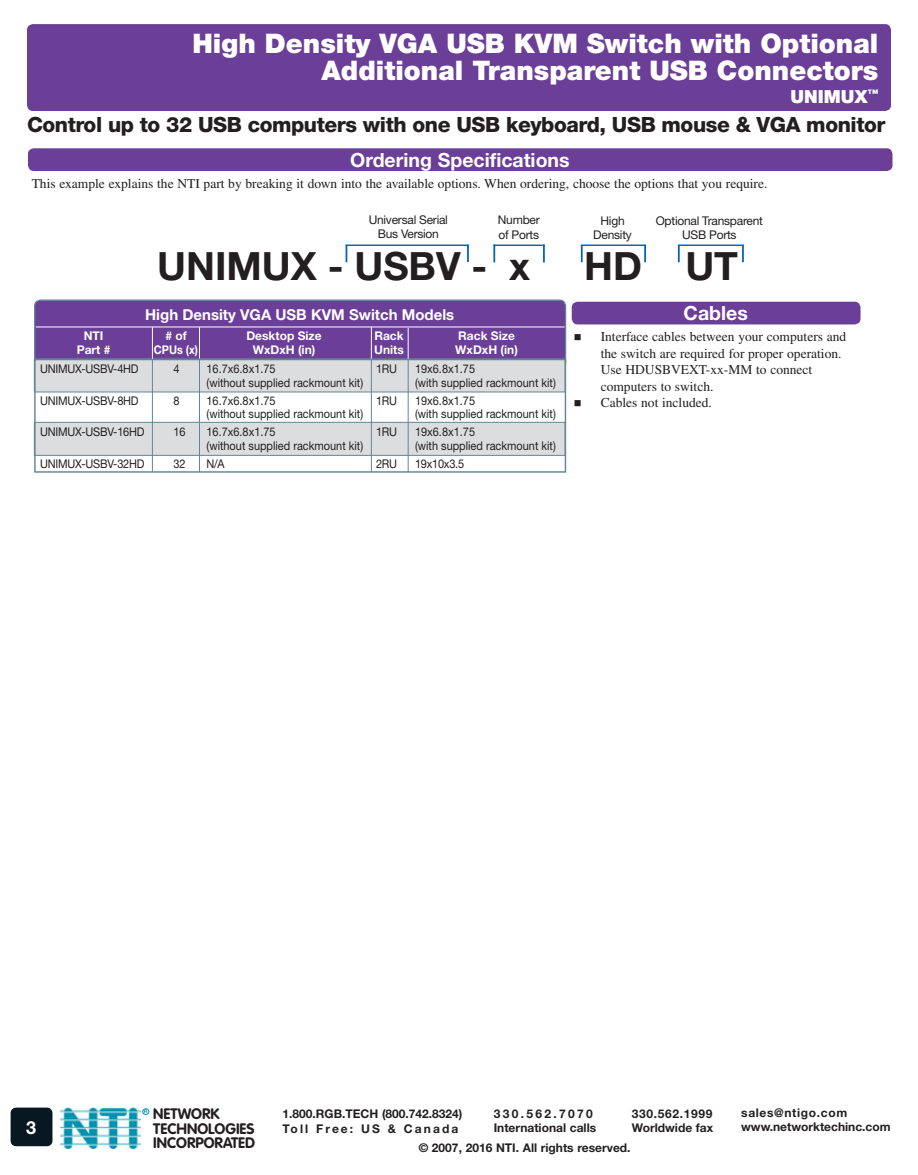
<style>
.page{position:relative;width:918px;height:1175px;background:#fff}
.page>*{position:absolute;margin:0;border:0;box-sizing:border-box;transform-origin:0 0}
.t1{font:700 39px "Helvetica Neue LT Std";color:#231f20}
.t2{font:900 27px/27px "Helvetica Neue LT Std";color:#fff;text-align:right}
.Sub-head{font:800 21px "Helvetica Neue LT Std";letter-spacing:-.02em;color:#231f20}
.Page_Bar_Header{font:700 19.5px "Helvetica Neue LT Std";color:#fff}
.Title-sub{font:900 18px "Helvetica Neue LT Std";color:#fff}
.t3{font:700 18px "Helvetica Neue LT Std";color:#fff}
.t4{font:700 15px "Helvetica Neue LT Std";color:#fff}
.t5{font:700 15px/14.7px "VAG Rounded Std";color:#231f20}
._1st_Level_Bullet{font:13.5px/16.5px "Times LT Std";color:#231f20}
.F___A_Paragraph{font:13.5px "Times LT Std";color:#231f20}
.t6{font:12px "Helvetica Neue LT Std";color:#231f20;scale:.91 1}
.t7{font:700 12px/14.4px "Helvetica Neue LT Std";color:#231f20}
.t8{font:12px/14.4px "Helvetica Neue LT Std";letter-spacing:-.02em;color:#231f20;text-align:center}
.t9{font:12px "Helvetica Neue LT Std";letter-spacing:-.02em;color:#231f20;scale:.91 1}
.t10{font:700 12px "Helvetica Neue LT Std";color:#fff}
.t11{font:700 12px "Helvetica Neue LT Std";letter-spacing:.055em;color:#231f20}
.t12{font:700 12px "Helvetica Neue LT Std";color:#fff;scale:.9 1}
.t13{font:700 4.95px "Helvetica Neue LT Std";color:#0093b0}
</style>
<div class="page">
<div style="left:142px;top:1108px;width:7px;height:6px;border:1px solid #0093b0;border-radius:50%"></div>
<img style="left:60px;top:1107px;width:81px;height:41px">
<div style="left:11px;top:1107px;width:41px;height:39px;background:#071822"></div>
<div style="left:34px;top:422px;width:532px;height:34px;background:#dcdddf;border:1px solid #638594"></div>
<div style="left:35px;top:300px;width:531px;height:68px;background:#6b3e98;border-radius:6px"></div>
<div style="left:34px;top:299px;width:532px;height:70px;border:1px solid #638594;border-radius:6px"></div>
<div style="left:34px;top:358px;width:532px;height:34px;background:#dcdddf;border:1px solid #638594"></div>
<hr style="left:36px;top:326px;width:529px;height:1px;background:#fff">
<hr style="left:408px;top:328px;width:1px;height:31px;background:#fff">
<hr style="left:371px;top:327px;width:1px;height:32px;background:#fff">
<div style="left:34px;top:359px;width:532px;height:113px;border:1px solid #638594"></div>
<hr style="left:408px;top:358px;width:1px;height:114px;background:#638594">
<hr style="left:152px;top:359px;width:1px;height:112px;background:#638594">
<hr style="left:152px;top:327px;width:1px;height:31px;background:#fff">
<hr style="left:199px;top:327px;width:1px;height:31px;background:#fff">
<hr style="left:199px;top:358px;width:1px;height:114px;background:#638594">
<hr style="left:371px;top:358px;width:1px;height:114px;background:#638594">
<div style="left:28px;top:148px;width:865px;height:23px;background:#6b3e98;border-radius:6px"></div>
<div style="left:572px;top:302px;width:289px;height:22px;background:#6b3e98;border-radius:6px"></div>
<svg style="left:493px;top:246px;width:2px;height:16px"></svg>
<svg style="left:543px;top:246px;width:2px;height:16px"></svg>
<hr style="left:493px;top:244px;width:52px;height:2px;background:#0166b3">
<svg style="left:346px;top:246px;width:1px;height:16px"></svg>
<svg style="left:467px;top:246px;width:2px;height:16px"></svg>
<hr style="left:346px;top:244px;width:123px;height:2px;background:#0166b3">
<svg style="left:678px;top:246px;width:2px;height:16px"></svg>
<svg style="left:742px;top:246px;width:2px;height:16px"></svg>
<hr style="left:678px;top:244px;width:66px;height:2px;background:#0166b3">
<svg style="left:581px;top:246px;width:2px;height:16px"></svg>
<svg style="left:644px;top:246px;width:2px;height:16px"></svg>
<hr style="left:581px;top:244px;width:65px;height:2px;background:#0166b3">
<div style="left:27px;top:24px;width:864px;height:87px;background:#6b3e98;border-radius:6px"></div>
<p class="t2" style="left:192px;top:30px;width:688px">High Density VGA USB KVM Switch with Optional<br>Additional Transparent USB Connectors</p>
<p class="Title-sub" style="left:791px;top:86px;width:89px">UNIMUX<sup>™</sup></p>
<p class="Sub-head" style="left:27px;top:112px;width:860px">Control up to 32 USB computers with one USB keyboard, USB mouse &amp; VGA monitor</p>
<p class="Page_Bar_Header" style="left:350px;top:147px;width:221px">Ordering Specifications</p>
<p class="F___A_Paragraph" style="left:32px;top:176px;width:737px">This example explains the NTI part by breaking it down into the available options. When ordering, choose the options that you require.</p>
<p class="t8" style="left:369px;top:212px;width:81px">Universal Serial<br>Bus Version</p>
<p class="t8" style="left:656px;top:213px;width:109px">Optional Transparent<br>USB Ports</p>
<p class="t8" style="left:498px;top:213px;width:43px;text-align:left">Number of Ports</p>
<p class="t8" style="left:593px;top:213px;width:40px">High<br>Density</p>
<p class="t1" style="left:157px;top:242px;width:374px">UNIMUX - USBV - x</p>
<p class="t1" style="left:584px;top:242px;width:155px">HD UT</p>
<p class="t4" style="left:145px;top:306px;width:311px">High Density VGA USB KVM Switch Models</p>
<p class="t10" style="left:84px;top:328px;width:21px">NTI</p>
<p class="t10" style="left:165px;top:328px;width:23px"># of</p>
<p class="t10" style="left:246px;top:328px;width:77px">Desktop Size</p>
<p class="t10" style="left:374px;top:328px;width:31px">Rack</p>
<p class="t10" style="left:458px;top:328px;width:58px">Rack Size</p>
<p class="t10" style="left:77px;top:342px;width:35px">Part #</p>
<p class="t12" style="left:154px;top:342px;width:51px">CPUs (x)</p>
<p class="t10" style="left:253px;top:342px;width:64px">WxDxH (in)</p>
<p class="t10" style="left:374px;top:342px;width:31px">Units</p>
<p class="t10" style="left:455px;top:342px;width:64px">WxDxH (in)</p>
<p class="t9" style="left:40px;top:362px;width:110px">UNIMUX-USBV-4HD</p>
<p class="t6" style="left:174px;top:362px;width:8px">4</p>
<p class="t6" style="left:207px;top:362px;width:78px">16.7x6.8x1.75</p>
<p class="t6" style="left:376px;top:362px;width:25px">1RU</p>
<p class="t6" style="left:415px;top:362px;width:68px">19x6.8x1.75</p>
<p class="t6" style="left:207px;top:375px;width:174px">(without supplied rackmount kit)</p>
<p class="t6" style="left:415px;top:375px;width:156px">(with supplied rackmount kit)</p>
<p class="t9" style="left:40px;top:393px;width:110px">UNIMUX-USBV-8HD</p>
<p class="t6" style="left:174px;top:393px;width:8px">8</p>
<p class="t6" style="left:207px;top:393px;width:78px">16.7x6.8x1.75</p>
<p class="t6" style="left:376px;top:393px;width:25px">1RU</p>
<p class="t6" style="left:415px;top:393px;width:68px">19x6.8x1.75</p>
<p class="t6" style="left:207px;top:407px;width:174px">(without supplied rackmount kit)</p>
<p class="t6" style="left:415px;top:407px;width:156px">(with supplied rackmount kit)</p>
<p class="t9" style="left:40px;top:425px;width:116px">UNIMUX-USBV-16HD</p>
<p class="t6" style="left:174px;top:425px;width:15px">16</p>
<p class="t6" style="left:207px;top:425px;width:78px">16.7x6.8x1.75</p>
<p class="t6" style="left:376px;top:425px;width:25px">1RU</p>
<p class="t6" style="left:415px;top:425px;width:68px">19x6.8x1.75</p>
<p class="t6" style="left:207px;top:438px;width:174px">(without supplied rackmount kit)</p>
<p class="t6" style="left:415px;top:438px;width:156px">(with supplied rackmount kit)</p>
<p class="t9" style="left:40px;top:456px;width:116px">UNIMUX-USBV-32HD</p>
<p class="t6" style="left:174px;top:456px;width:15px">32</p>
<p class="t6" style="left:207px;top:456px;width:22px">N/A</p>
<p class="t6" style="left:376px;top:456px;width:25px">2RU</p>
<p class="t9" style="left:415px;top:456px;width:56px">19x10x3.5</p>
<p class="Page_Bar_Header" style="left:684px;top:301px;width:66px">Cables</p>
<p class="_1st_Level_Bullet" style="left:601px;top:328px;width:247px">Interface cables between your computers and the switch are required for proper operation.<br>Use HDUSBVEXT-xx-MM to connect computers to switch.</p>
<p class="_1st_Level_Bullet" style="left:601px;top:394px;width:113px">Cables not included.</p>
<p class="t13" style="left:144px;top:1108px;width:5px">R</p>
<p class="t5" style="left:153px;top:1107px;width:103px">NETWORK<br>TECHNOLOGIES<br>INCORPORATED</p>
<p class="t11" style="left:741px;top:1105px;width:108px">sales@ntigo.com</p>
<p class="t7" style="left:494px;top:1106px;width:104px">330.562.7070<br>International calls</p>
<p class="t7" style="left:283px;top:1106px;width:181px">1.800.RGB.TECH (800.742.8324)<br>Toll Free: US &amp; Canada</p>
<p class="t7" style="left:632px;top:1106px;width:83px">330.562.1999<br>Worldwide fax</p>
<p class="t7" style="left:419px;top:1140px;width:213px">© 2007, 2016 NTI. All rights reserved.</p>
<h3 class="t3" style="left:26px;top:1116px;width:12px">3</h3>
<p class="t7" style="left:741px;top:1119px;width:151px">www.networktechinc.com</p>
</div>
